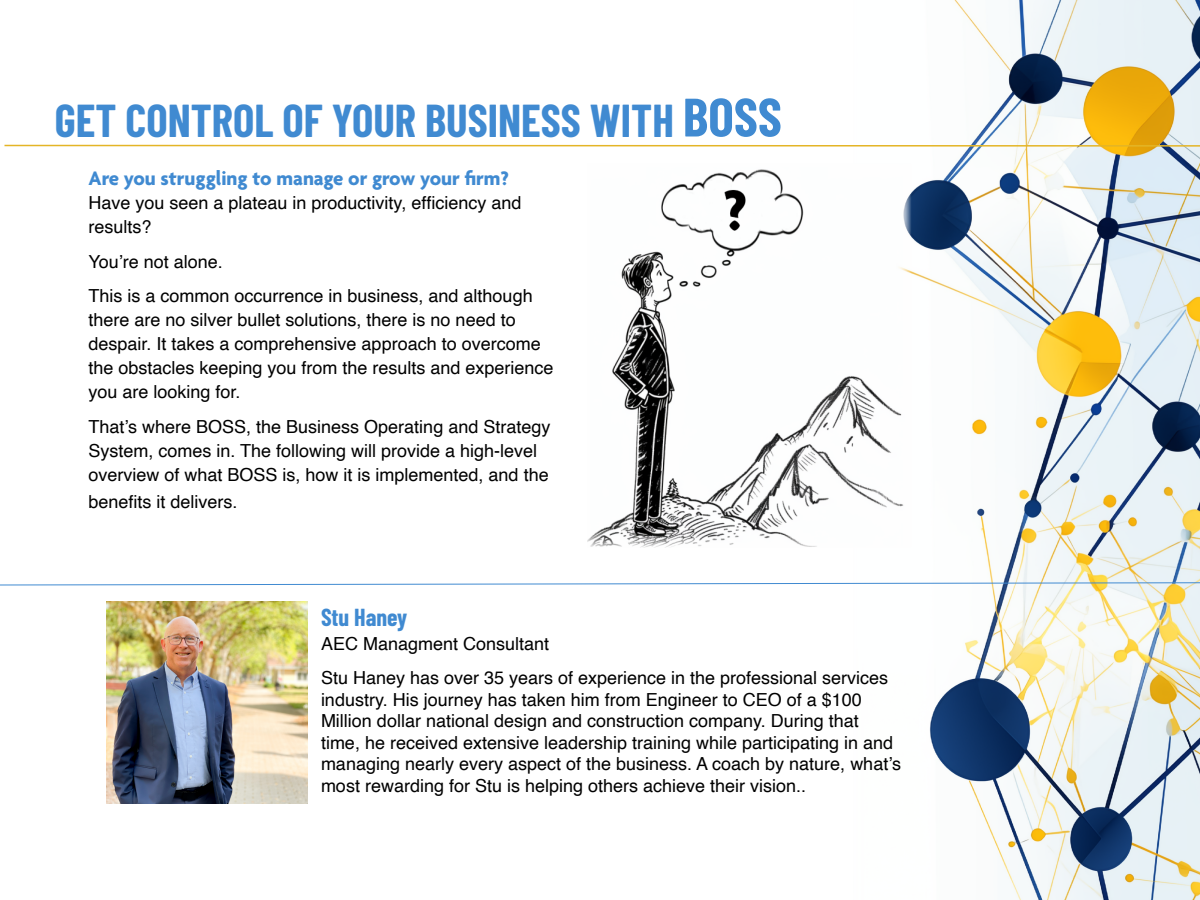
<style>
.page{position:relative;width:1200px;height:900px;background:#fff}
.page>*{position:absolute;margin:0;border:0;box-sizing:border-box;transform-origin:0 0}
.t1{font:700 45px "Barlow Condensed";color:#408ad1}
.t2{font:700 24px "Barlow Condensed";color:#408ad1}
.t3{font:700 21px "Agenda";color:#408ad1}
.t4{font:18px/24px "Helvetica";color:#000}
.s1{font-size:54px}
</style>
<div class="page">
<img style="left:911px;top:0;width:289px;height:900px">
<svg style="left:4px;top:144px;width:1196px;height:4px"></svg>
<img style="left:106px;top:602px;width:202px;height:202px">
<svg style="left:0;top:582px;width:1200px;height:4px"></svg>
<img style="left:587px;top:169px;width:324px;height:379px">
<h1 class="t1" style="left:55px;top:88px;width:729px">GET CONTROL OF YOUR BUSINESS WITH <span class="s1">BOSS</span></h1>
<p class="t3" style="left:88px;top:167px;width:422px">Are you struggling to manage or grow your firm?</p>
<p class="t4" style="left:88px;top:191px;width:434px">Have you seen a plateau in productivity, efficiency and results?</p>
<p class="t4" style="left:88px;top:245px;width:446px;line-height:34.5px">You’re not alone.<br>This is a common occurrence in business, and although</p>
<p class="t4" style="left:88px;top:308px;width:466px">there are no silver bullet solutions, there is no need to despair. It takes a comprehensive approach to overcome the obstacles keeping you from the results and experience you are looking for.</p>
<p class="t4" style="left:88px;top:415px;width:463px">That’s where BOSS, the Business Operating and Strategy<br>System, comes in. The following will provide a high-level overview of what BOSS is, how it is implemented, and the</p>
<p class="t4" style="left:88px;top:490px;width:151px">benefits it delivers.</p>
<h2 class="t2" style="left:321px;top:600px;width:88px">Stu Haney</h2>
<p class="t4" style="left:321px;top:626px;width:569px;line-height:34.5px">AEC Managment Consultant<br>Stu Haney has over 35 years of experience in the professional services</p>
<p class="t4" style="left:321px;top:689px;width:582px;line-height:21.6px">industry. His journey has taken him from Engineer to CEO of a $100<br>Million dollar national design and construction company. During that time, he received extensive leadership training while participating in and managing nearly every aspect of the business. A coach by nature, what’s most rewarding for Stu is helping others achieve their vision..</p>
</div>
